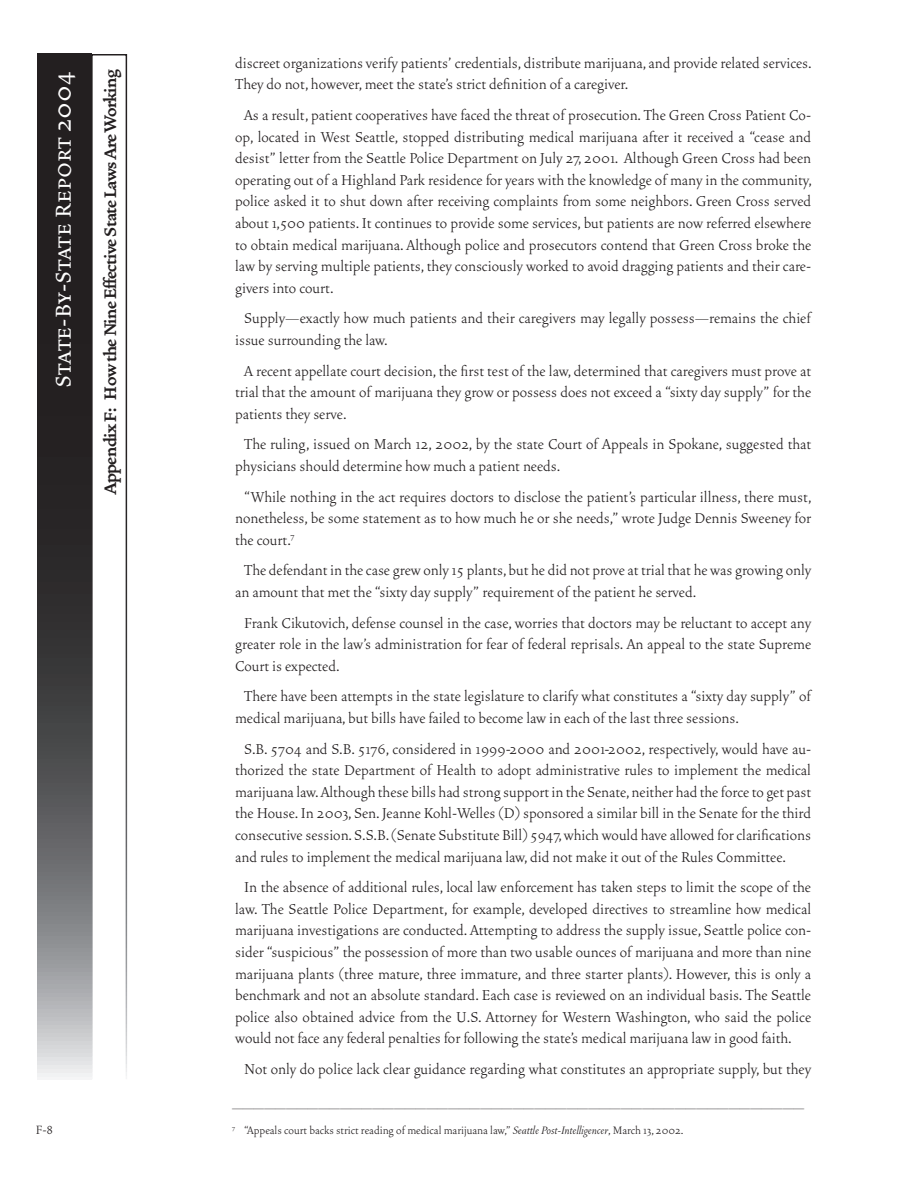
<style>
.page{position:relative;width:918px;height:1188px;background:#fff}
.page>*{position:absolute;margin:0;border:0;box-sizing:border-box;transform-origin:0 0}
.t1{font:27px "Vendetta Medium Small Caps";color:#fff}
.t2{font:700 21px "Vendetta";letter-spacing:-.025em;color:#231f20}
.t3{font:300 18px/21.6px "Vendetta";color:#231f20;text-align:justify}
.t4{font:300 15px "Vendetta";color:#231f20}
.t5{font:300 13.5px/27px "Vendetta";color:#231f20}
.s1{font-style:italic}
</style>
<div class="page">
<div style="left:91px;top:54px;width:36px;height:1026px;border:2px solid #fff"></div>
<svg style="left:37px;top:54px;width:54px;height:1023px;background:#484648"></svg>
<h1 class="t1" style="left:50px;top:388px;width:317px;rotate:-90deg">State-By-State Report 2004</h1>
<p class="t2" style="left:100px;top:494px;width:426px;rotate:-90deg">Appendix F: How the Nine Effective State Laws Are Working</p>
<p class="t4" style="left:36px;top:1122px;width:19px">F-8</p>
<p class="t3" style="left:235px;top:52px;width:578px">discreet organizations verify patients’ credentials, distribute marijuana, and provide related services.<br>They do not, however, meet the state’s strict definition of a caregiver.</p>
<p class="t3" style="left:235px;top:105px;width:578px;text-indent:9px">As a result, patient cooperatives have faced the threat of prosecution. The Green Cross Patient Co&shy;op, located in West Seattle, stopped distributing medical marijuana after it received a “cease and desist” letter from the Seattle Police Department on July 27, 2001. Although Green Cross had been operating out of a Highland Park residence for years with the knowledge of many in the community, police asked it to shut down after receiving complaints from some neighbors. Green Cross served about 1,500 patients. It continues to provide some services, but patients are now referred elsewhere to obtain medical marijuana. Although police and prosecutors contend that Green Cross broke the law by serving multiple patients, they consciously worked to avoid dragging patients and their care&shy;givers into court.</p>
<p class="t3" style="left:235px;top:308px;width:577px;text-indent:9px">Supply—exactly how much patients and their caregivers may legally possess—remains the chief issue surrounding the law.</p>
<p class="t3" style="left:235px;top:360px;width:578px;text-indent:9px">A recent appellate court decision, the first test of the law, determined that caregivers must prove at trial that the amount of marijuana they grow or possess does not exceed a “sixty day supply” for the patients they serve.</p>
<p class="t3" style="left:235px;top:434px;width:578px;text-indent:9px">The ruling, issued on March 12, 2002, by the state Court of Appeals in Spokane, suggested that physicians should determine how much a patient needs.</p>
<p class="t3" style="left:235px;top:486px;width:578px;text-indent:9px">“While nothing in the act requires doctors to disclose the patient’s particular illness, there must, nonetheless, be some statement as to how much he or she needs,” wrote Judge Dennis Sweeney for the court.<sup>7</sup></p>
<p class="t3" style="left:235px;top:560px;width:577px;text-indent:9px">The defendant in the case grew only 15 plants, but he did not prove at trial that he was growing only an amount that met the “sixty day supply” requirement of the patient he served.</p>
<p class="t3" style="left:235px;top:612px;width:578px;text-indent:9px">Frank Cikutovich, defense counsel in the case, worries that doctors may be reluctant to accept any greater role in the law’s administration for fear of federal reprisals. An appeal to the state Supreme Court is expected.</p>
<p class="t3" style="left:235px;top:686px;width:577px;text-indent:9px">There have been attempts in the state legislature to clarify what constitutes a “sixty day supply” of medical marijuana, but bills have failed to become law in each of the last three sessions.</p>
<p class="t3" style="left:235px;top:738px;width:578px;text-indent:9px">S.B. 5704 and S.B. 5176, considered in 1999-2000 and 2001-2002, respectively, would have au&shy;thorized the state Department of Health to adopt administrative rules to implement the medical marijuana law. Although these bills had strong support in the Senate, neither had the force to get past the House. In 2003, Sen. Jeanne Kohl-Welles (D) sponsored a similar bill in the Senate for the third consecutive session. S.S.B. (Senate Substitute Bill) 5947, which would have allowed for clarifications and rules to implement the medical marijuana law, did not make it out of the Rules Committee.</p>
<p class="t3" style="left:235px;top:877px;width:578px;text-indent:9px">In the absence of additional rules, local law enforcement has taken steps to limit the scope of the law. The Seattle Police Department, for example, developed directives to streamline how medical marijuana investigations are conducted. Attempting to address the supply issue, Seattle police con&shy;sider “suspicious” the possession of more than two usable ounces of marijuana and more than nine marijuana plants (three mature, three immature, and three starter plants). However, this is only a benchmark and not an absolute standard. Each case is reviewed on an individual basis. The Seattle police also obtained advice from the U.S. Attorney for Western Washington, who said the police would not face any federal penalties for following the state’s medical marijuana law in good faith.</p>
<p class="t3" style="left:244px;top:1059px;width:568px">Not only do police lack clear guidance regarding what constitutes an appropriate supply, but they</p>
<p class="t5" style="left:232px;top:1090px;width:574px">_____________________________________________________<br><sup>7</sup> “Appeals court backs strict reading of medical marijuana law,” <span class="s1">Seattle Post-Intelligencer</span>, March 13, 2002.</p>
</div>
